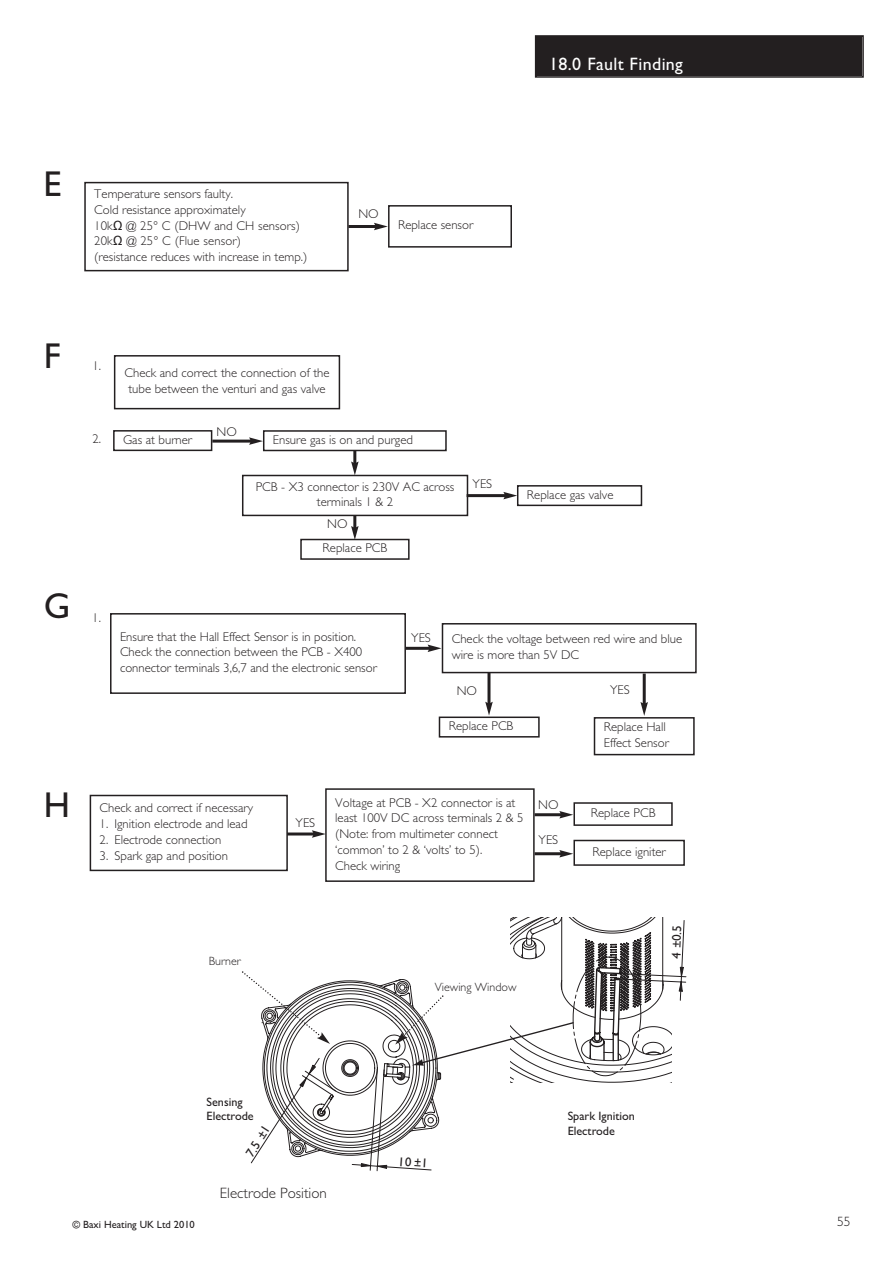
<style>
.page{position:relative;width:893px;height:1263px;background:#fff}
.page>*{position:absolute;margin:0;border:0;box-sizing:border-box;transform-origin:0 0}
.t1{font:36px "Gill Sans";color:#231f20}
.t2{font:18px "Gill Sans";letter-spacing:.02em;color:#fff}
.t3{font:300 15px "Gill Sans";color:#231f20}
.t4{font:300 13.5px "Gill Sans";color:#231f20}
.t5{font:12.9px "Gill Sans";color:#231f20}
.t6{font:300 12.75px/15.8px "Gill Sans";color:#231f20}
.t7{font:12.15px/14.5px "Gill Sans";color:#231f20}
.t8{font:300 12px "Gill Sans";color:#231f20}
.t9{font:10.5px "Gill Sans";color:#231f20}
</style>
<div class="page">
<div style="left:536px;top:37px;width:326px;height:39px;background:#231f20"></div>
<div style="left:535px;top:35px;width:329px;height:43px;border:2px solid #231f20"></div>
<div style="left:84px;top:182px;width:265px;height:89px;border:2px solid #231f20"></div>
<hr style="left:348px;top:225px;width:29px;height:3px;background:#231f20">
<svg style="left:374px;top:223px;width:14px;height:7px"></svg>
<div style="left:388px;top:205px;width:124px;height:43px;border:2px solid #231f20"></div>
<div style="left:113px;top:430px;width:99px;height:21px;border:2px solid #231f20"></div>
<div style="left:263px;top:430px;width:184px;height:21px;border:2px solid #231f20"></div>
<div style="left:300px;top:539px;width:110px;height:21px;border:2px solid #231f20"></div>
<div style="left:517px;top:485px;width:125px;height:21px;border:2px solid #231f20"></div>
<div style="left:242px;top:475px;width:226px;height:41px;border:2px solid #231f20"></div>
<hr style="left:212px;top:440px;width:40px;height:3px;background:#231f20">
<svg style="left:249px;top:437px;width:14px;height:8px"></svg>
<hr style="left:467px;top:494px;width:39px;height:3px;background:#231f20">
<svg style="left:503px;top:492px;width:14px;height:7px"></svg>
<svg style="left:351px;top:451px;width:8px;height:24px"></svg>
<hr style="left:353px;top:515px;width:3px;height:14px;background:#231f20">
<svg style="left:351px;top:526px;width:8px;height:14px"></svg>
<div style="left:573px;top:802px;width:100px;height:24px;border:2px solid #231f20"></div>
<hr style="left:535px;top:813px;width:27px;height:3px;background:#231f20">
<svg style="left:559px;top:811px;width:14px;height:7px"></svg>
<div style="left:90px;top:795px;width:198px;height:76px;border:2px solid #231f20"></div>
<hr style="left:287px;top:832px;width:27px;height:3px;background:#231f20">
<svg style="left:312px;top:830px;width:13px;height:8px"></svg>
<div style="left:573px;top:840px;width:112px;height:26px;border:2px solid #231f20"></div>
<hr style="left:535px;top:852px;width:27px;height:3px;background:#231f20">
<svg style="left:559px;top:850px;width:14px;height:7px"></svg>
<div style="left:110px;top:613px;width:296px;height:81px;border:2px solid #231f20"></div>
<div style="left:442px;top:623px;width:255px;height:50px;border:2px solid #231f20"></div>
<hr style="left:406px;top:647px;width:24px;height:3px;background:#231f20">
<svg style="left:428px;top:644px;width:13px;height:8px"></svg>
<div style="left:439px;top:716px;width:101px;height:21px;border:2px solid #231f20"></div>
<div style="left:114px;top:355px;width:226px;height:54px;border:2px solid #231f20"></div>
<div style="left:594px;top:717px;width:101px;height:38px;border:2px solid #231f20"></div>
<hr style="left:487px;top:673px;width:3px;height:31px;background:#231f20">
<svg style="left:485px;top:702px;width:8px;height:14px"></svg>
<hr style="left:643px;top:674px;width:3px;height:31px;background:#231f20">
<svg style="left:640px;top:702px;width:8px;height:14px"></svg>
<div style="left:325px;top:788px;width:210px;height:94px;border:2px solid #231f20"></div>
<svg style="left:242px;top:918px;width:444px;height:253px"></svg>
<p class="t2" style="left:549px;top:57px;width:135px">18.0 Fault Finding</p>
<p class="t1" style="left:44px;top:172px;width:19px">E</p>
<p class="t6" style="left:94px;top:187px;width:215px">Temperature sensors faulty.<br>Cold resistance approximately<br>10kΩ @ 25° C (DHW and CH sensors)<br>20kΩ @ 25° C (Flue sensor)<br>(resistance reduces with increase in temp.)</p>
<p class="t6" style="left:358px;top:207px;width:22px">NO</p>
<p class="t6" style="left:398px;top:219px;width:77px">Replace sensor</p>
<p class="t1" style="left:44px;top:343px;width:18px">F</p>
<p class="t1" style="left:44px;top:593px;width:28px">G</p>
<p class="t1" style="left:44px;top:792px;width:28px">H</p>
<p class="t6" style="left:92px;top:359px;width:10px">1.</p>
<p class="t6" style="left:92px;top:432px;width:10px">2.</p>
<p class="t6" style="left:124px;top:366px;width:207px;text-align:center">Check and correct the connection of the tube between the venturi and gas valve</p>
<p class="t6" style="left:216px;top:425px;width:22px">NO</p>
<p class="t6" style="left:123px;top:433px;width:71px">Gas at burner</p>
<p class="t6" style="left:273px;top:433px;width:142px">Ensure gas is on and purged</p>
<p class="t6" style="left:256px;top:480px;width:200px;text-align:center">PCB - X3 connector is 230V AC across terminals 1 &amp; 2</p>
<p class="t6" style="left:473px;top:478px;width:21px">YES</p>
<p class="t6" style="left:327px;top:517px;width:22px">NO</p>
<p class="t6" style="left:323px;top:541px;width:66px">Replace PCB</p>
<p class="t6" style="left:527px;top:488px;width:88px">Replace gas valve</p>
<p class="t6" style="left:92px;top:611px;width:10px">1.</p>
<p class="t6" style="left:120px;top:630px;width:258px">Ensure that the Hall Effect Sensor is in position.<br>Check the connection between the PCB - X400 connector terminals 3,6,7 and the electronic sensor</p>
<p class="t6" style="left:452px;top:632px;width:232px">Check the voltage between red wire and blue wire is more than 5V DC</p>
<p class="t6" style="left:457px;top:684px;width:22px">NO</p>
<p class="t6" style="left:449px;top:719px;width:66px">Replace PCB</p>
<p class="t6" style="left:411px;top:631px;width:21px">YES</p>
<p class="t6" style="left:610px;top:683px;width:21px">YES</p>
<p class="t6" style="left:604px;top:720px;width:67px">Replace Hall<br>Effect Sensor</p>
<p class="t6" style="left:100px;top:801px;width:155px">Check and correct if necessary</p>
<p class="t6" style="left:100px;top:817px;width:149px">1. Ignition electrode and lead</p>
<p class="t6" style="left:100px;top:833px;width:123px">2. Electrode connection</p>
<p class="t6" style="left:100px;top:849px;width:130px">3. Spark gap and position</p>
<p class="t8" style="left:209px;top:957px;width:33px">Burner</p>
<p class="t6" style="left:296px;top:817px;width:21px">YES</p>
<p class="t6" style="left:335px;top:796px;width:190px">Voltage at PCB - X2 connector is at least 100V DC across terminals 2 &amp; 5 (Note: from multimeter connect ‘common’ to 2 &amp; ‘volts’ to 5).<br>Check wiring</p>
<p class="t6" style="left:538px;top:798px;width:22px">NO</p>
<p class="t6" style="left:539px;top:833px;width:21px">YES</p>
<p class="t8" style="left:435px;top:982px;width:83px">Viewing Window</p>
<p class="t6" style="left:591px;top:806px;width:66px">Replace PCB</p>
<p class="t6" style="left:592px;top:845px;width:75px">Replace igniter</p>
<p class="t5" style="left:671px;top:958px;width:35px;rotate:-87deg">4 ±0.5</p>
<p class="t7" style="left:207px;top:1096px;width:49px">Sensing<br>Electrode</p>
<p class="t5" style="left:245px;top:1153px;width:36px;rotate:-57deg">7.5 ±1</p>
<p class="t3" style="left:220px;top:1187px;width:109px">Electrode Position</p>
<p class="t5" style="left:398px;top:1157px;width:31px;rotate:4deg">10 ±1</p>
<p class="t7" style="left:568px;top:1110px;width:69px">Spark Ignition<br>Electrode</p>
<p class="t9" style="left:73px;top:1221px;width:124px">© Baxi Heating UK Ltd 2010</p>
<p class="t4" style="left:837px;top:1217px;width:15px">55</p>
</div>
